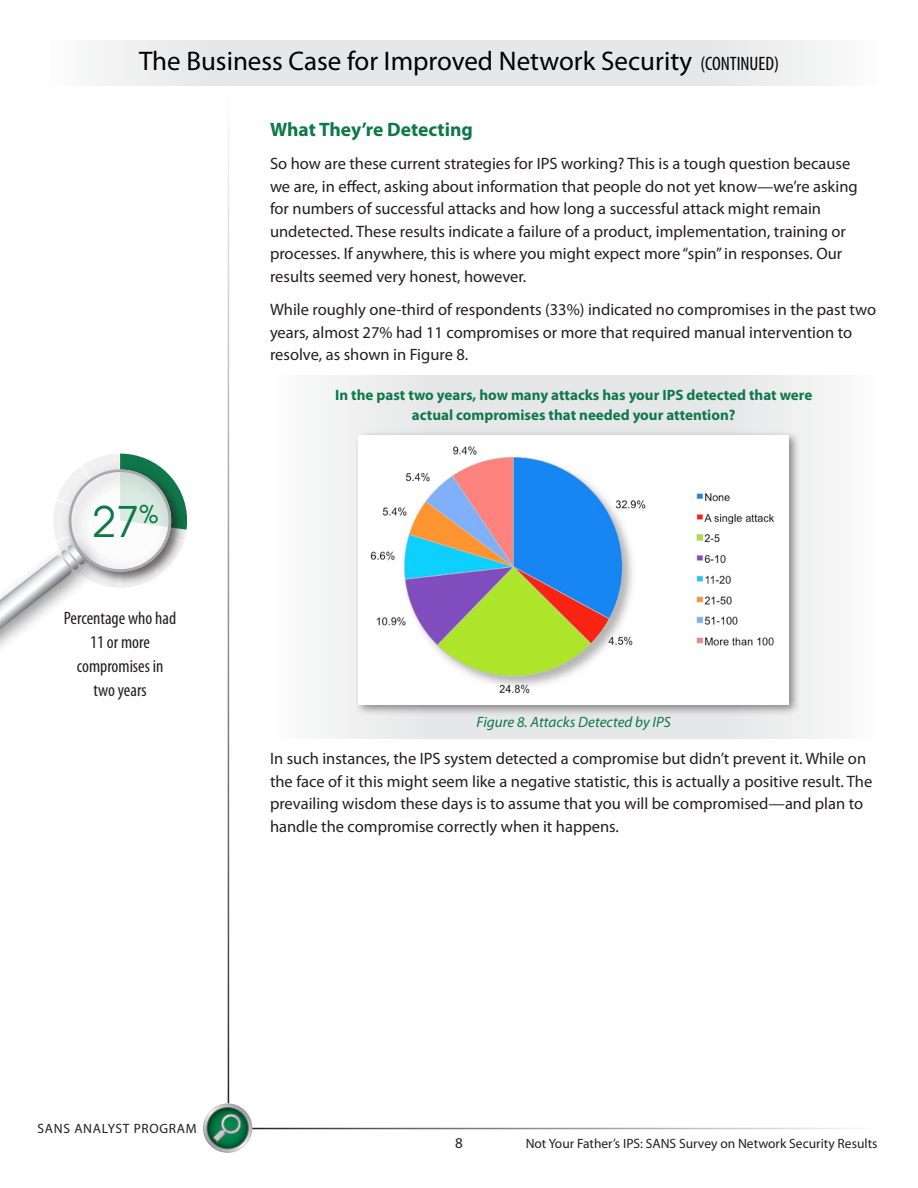
<style>
.page{position:relative;width:918px;height:1188px;background:#fff}
.page>*{position:absolute;margin:0;border:0;box-sizing:border-box;transform-origin:0 0}
.t1{font:42px "Avant Garde";color:#0e784a}
.t2{font:27px "Myriad Pro";color:#000}
.t3{font:700 19.5px "Myriad Pro";color:#0e784a}
.t4{font:condensed 18px/24px "Myriad Pro";color:#231f20;text-align:center}
.t5{font:16.5px/22.5px "Myriad Pro";color:#231f20}
.t6{font:700 15px/19.5px "Myriad Pro";color:#0e784a;text-align:center}
.t7{font:italic 15px "Myriad Pro";color:#0e784a}
.t8{font:15px "Myriad Pro";color:#231f20}
.t9{font:13.5px "Myriad Pro";color:#231f20}
.t10{font:13.5px "Myriad Pro";letter-spacing:.05em;color:#231f20}
.s1{font-stretch:condensed;font-size:19.5px}
</style>
<div class="page">
<svg style="left:100px;top:40px;width:725px;height:46px;background:#e8e9ea"></svg>
<svg style="left:203px;top:1103px;width:49px;height:50px"></svg>
<svg style="left:204px;top:1104px;width:47px;height:48px"></svg>
<svg style="left:206px;top:1107px;width:43px;height:42px"></svg>
<svg style="left:207px;top:1108px;width:41px;height:40px"></svg>
<svg style="left:213px;top:1114px;width:29px;height:28px"></svg>
<svg style="left:325px;top:376px;width:505px;height:362px"></svg>
<div style="left:354px;top:431px;width:447px;height:285px;background:#231f20;opacity:.5"></div>
<div style="left:358px;top:435px;width:431px;height:269px;background:#fff"></div>
<img style="left:370px;top:446px;width:405px;height:248px">
<svg style="left:0;top:454px;width:187px;height:175px"></svg>
<h2 class="t2" style="left:139px;top:45px;width:641px">The Business Case for Improved Network Security <span class="s1">(CONTINUED)</span></h2>
<p class="t3" style="left:270px;top:117px;width:204px">What They’re Detecting</p>
<p class="t5" style="left:270px;top:152px;width:589px">So how are these current strategies for IPS working? This is a tough question because we are, in effect, asking about information that people do not yet know—we’re asking for numbers of successful attacks and how long a successful attack might remain undetected. These results indicate a failure of a product, implementation, training or processes. If anywhere, this is where you might expect more “spin” in responses. Our results seemed very honest, however.</p>
<p class="t5" style="left:270px;top:298px;width:608px">While roughly one-third of respondents (33%) indicated no compromises in the past two years, almost 27% had 11 compromises or more that required manual intervention to resolve, as shown in Figure 8.</p>
<h1 class="t1" style="left:93px;top:495px;width:67px">27<sup>%</sup></h1>
<p class="t4" style="left:64px;top:605px;width:114px">Percentage who had<br>11 or more compromises in two years</p>
<p class="t6" style="left:335px;top:385px;width:479px">In the past two years, how many attacks has your IPS detected that were actual compromises that needed your attention?</p>
<p class="t7" style="left:477px;top:713px;width:196px">Figure 8. Attacks Detected by IPS</p>
<p class="t5" style="left:270px;top:747px;width:604px">In such instances, the IPS system detected a compromise but didn’t prevent it. While on the face of it this might seem like a negative statistic, this is actually a positive result. The prevailing wisdom these days is to assume that you will be compromised—and plan to handle the compromise correctly when it happens.</p>
<p class="t10" style="left:38px;top:1121px;width:161px">SANS ANALYST PROGRAM</p>
<p class="t8" style="left:455px;top:1133px;width:9px">8</p>
<p class="t9" style="left:526px;top:1135px;width:353px">Not Your Father’s IPS: SANS Survey on Network Security Results</p>
</div>
